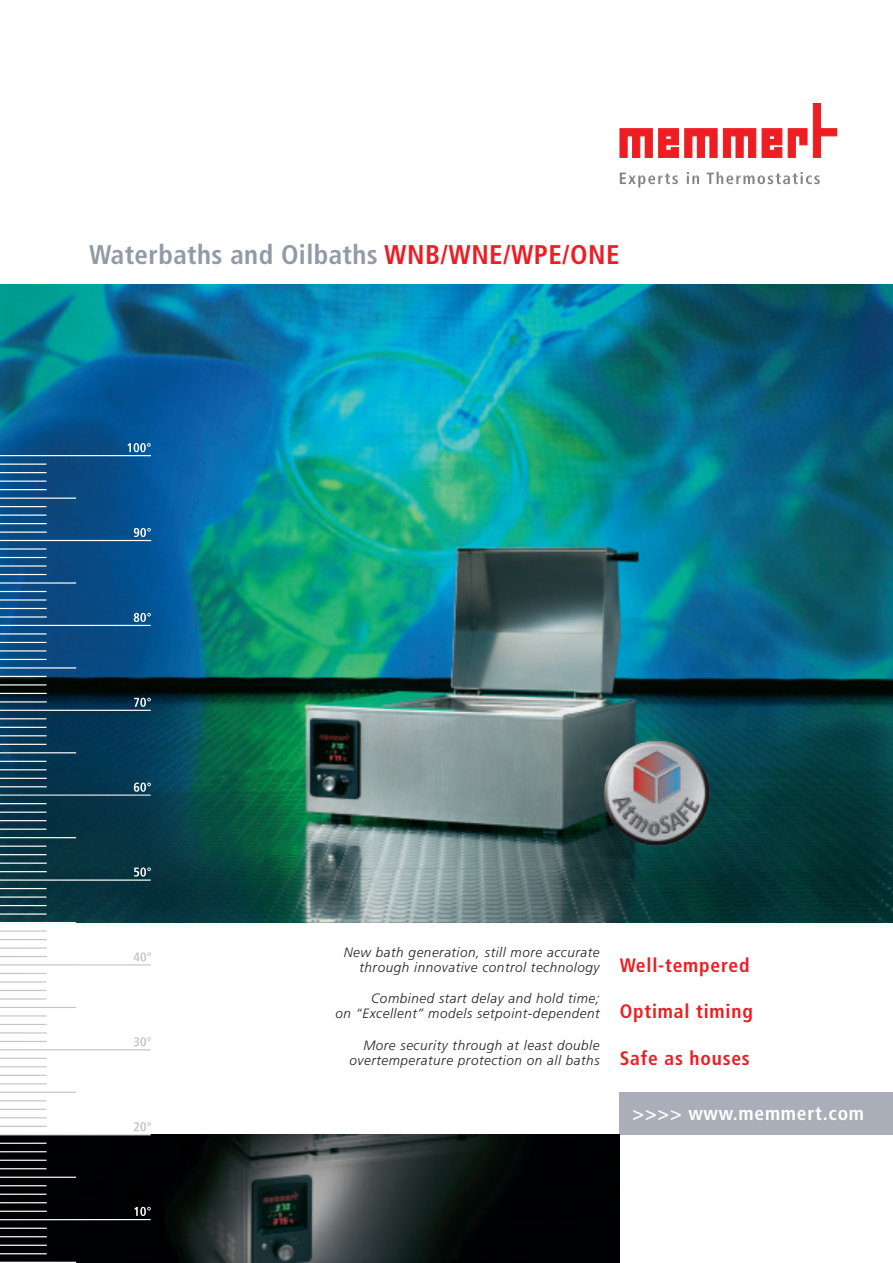
<style>
.page{position:relative;width:893px;height:1263px;background:#fff}
.page>*{position:absolute;margin:0;border:0;box-sizing:border-box;transform-origin:0 0}
.t1{font:700 condensed 27px "Frutiger";letter-spacing:.015em;color:#929aa7}
.t2{font:700 condensed 19.5px "Frutiger";letter-spacing:.04em;color:#ee1d23}
.t3{font:700 condensed 19.5px "Frutiger";letter-spacing:.04em;color:#fff}
.t4{font:italic 300 13.5px/15px "Frutiger";letter-spacing:.04em;color:#231f20;text-align:right}
.s1{color:#ee1d23}
</style>
<div class="page">
<div style="left:620px;top:1092px;width:273px;height:43px;background:#a9aeb9"></div>
<img style="left:0;top:285px;width:893px;height:638px">
<svg style="left:620px;top:103px;width:217px;height:54px"></svg>
<img style="left:0;top:1135px;width:620px;height:128px">
<svg style="left:620px;top:172px;width:200px;height:16px"></svg>
<img style="left:654px;top:740px;width:50px;height:30px">
<svg style="left:0;top:633px;width:151px;height:78px;background:#154164"></svg>
<svg style="left:0;top:443px;width:151px;height:183px;background:#17578d"></svg>
<hr style="left:0;top:1262px;width:76px;height:1px;background:#fff">
<hr style="left:0;top:1253px;width:47px;height:1px;background:#fff">
<hr style="left:0;top:1236px;width:47px;height:1px;background:#fff">
<hr style="left:0;top:1228px;width:47px;height:1px;background:#fff">
<hr style="left:0;top:1160px;width:47px;height:1px;background:#fff">
<hr style="left:0;top:1168px;width:47px;height:1px;background:#fff">
<hr style="left:0;top:1177px;width:76px;height:1px;background:#fff">
<hr style="left:0;top:1194px;width:47px;height:1px;background:#fff">
<hr style="left:0;top:1202px;width:47px;height:1px;background:#fff">
<hr style="left:0;top:1211px;width:47px;height:1px;background:#fff">
<hr style="left:0;top:1219px;width:151px;height:1px;background:#fff">
<hr style="left:0;top:1245px;width:47px;height:1px;background:#fff">
<hr style="left:0;top:1185px;width:47px;height:1px;background:#fff">
<svg style="left:0;top:718px;width:151px;height:434px"></svg>
<svg style="left:134px;top:1207px;width:17px;height:9px"></svg>
<h1 class="t1" style="left:89px;top:241px;width:532px">Waterbaths and Oilbaths <span class="s1">WNB/WNE/WPE/ONE</span></h1>
<p class="t4" style="left:344px;top:945px;width:257px">New bath generation, still more accurate through innovative control technology</p>
<p class="t4" style="left:335px;top:992px;width:266px">Combined start delay and hold time;<br>on “Excellent” models setpoint-dependent</p>
<p class="t4" style="left:349px;top:1039px;width:252px">More security through at least double overtemperature protection on all baths</p>
<h2 class="t2" style="left:620px;top:955px;width:131px">Well-tempered</h2>
<h2 class="t2" style="left:620px;top:1002px;width:135px">Optimal timing</h2>
<h2 class="t2" style="left:620px;top:1049px;width:132px">Safe as houses</h2>
<h2 class="t3" style="left:632px;top:1103px;width:233px">&gt;&gt;&gt;&gt; www.memmert.com</h2>
</div>
